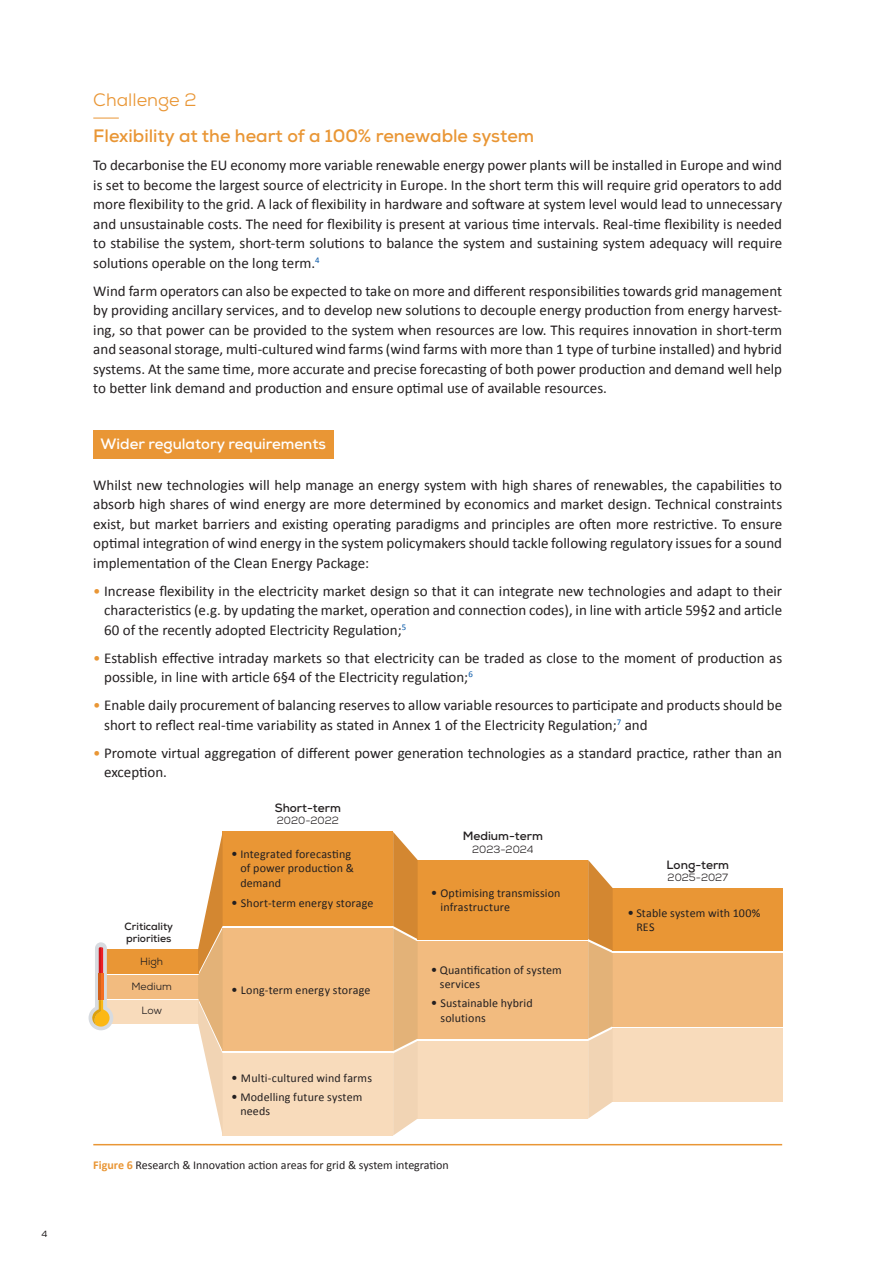
<style>
.page{position:relative;width:893px;height:1263px;background:#fff}
.page>*{position:absolute;margin:0;border:0;box-sizing:border-box;transform-origin:0 0}
.t1{font:700 18px "Nexa";color:#e99635}
.t2{font:18px "Nexa";color:#e99635}
.t3{font:15px/19.5px "Calibri";color:#231f20;text-align:justify}
.t4{font:700 15px "Nexa";color:#fff}
.t5{font:12px/14.4px "Calibri";letter-spacing:.01em;color:#231f20}
.t6{font:700 12px "Nexa";color:#231f20}
.t7{font:10.5px "Nexa";color:#231f20}
.t8{font:700 10.5px "Nexa";color:#231f20}
.t9{font:9px "Nexa";color:#231f20}
.s1{color:#e99635}
.s2{font-family:"Times Europa LT"}
.s3{font-weight:700;color:#e99635}
</style>
<div class="page">
<svg style="left:93px;top:118px;width:26px;height:1px"></svg>
<div style="left:93px;top:431px;width:241px;height:28px;background:#e99635"></div>
<div style="left:223px;top:1053px;width:170px;height:82px;background:#f8dbbb"></div>
<div style="left:223px;top:928px;width:170px;height:123px;background:#f2bb7f"></div>
<div style="left:223px;top:832px;width:170px;height:94px;background:#e99635"></div>
<hr style="left:93px;top:1144px;width:689px;height:1px;background:#e99635">
<div style="left:418px;top:1041px;width:170px;height:77px;background:#f8dbbb"></div>
<div style="left:613px;top:1028px;width:170px;height:74px;background:#f8dbbb"></div>
<div style="left:101px;top:1000px;width:97px;height:23px;background:#f8dbbb"></div>
<div style="left:418px;top:941px;width:170px;height:98px;background:#f2bb7f"></div>
<div style="left:613px;top:953px;width:170px;height:73px;background:#f2bb7f"></div>
<div style="left:418px;top:860px;width:170px;height:79px;background:#e99635"></div>
<div style="left:613px;top:888px;width:170px;height:63px;background:#e99635"></div>
<div style="left:101px;top:975px;width:97px;height:23px;background:#f2bb7f"></div>
<div style="left:101px;top:949px;width:97px;height:25px;background:#e99635"></div>
<svg style="left:198px;top:832px;width:25px;height:303px"></svg>
<svg style="left:393px;top:832px;width:25px;height:303px;background:#e4b580"></svg>
<svg style="left:588px;top:860px;width:25px;height:258px;background:#e5b884"></svg>
<svg style="left:88px;top:942px;width:25px;height:88px"></svg>
<p class="t9" style="left:42px;top:1228px;width:7px">4</p>
<p class="t2" style="left:93px;top:89px;width:105px">Challenge 2</p>
<p class="t1" style="left:93px;top:124px;width:442px">Flexibility at the heart of a 100% renewable system</p>
<p class="t3" style="left:93px;top:156px;width:690px">To decarbonise the EU economy more variable renewable energy power plants will be installed in Europe and wind is set to become the largest source of electricity in Europe. In the short term this will require grid operators to add more flexibility to the grid. A lack of flexibility in hardware and software at system level would lead to unnecessary and unsustainable costs. The need for flexibility is present at various time intervals. Real-time flexibility is needed to stabilise the system, short-term solutions to balance the system and sustaining system adequacy will require solutions operable on the long term.<sup>4</sup></p>
<p class="t3" style="left:93px;top:281px;width:690px">Wind farm operators can also be expected to take on more and different responsibilities towards grid management by providing ancillary services, and to develop new solutions to decouple energy production from energy harvest&shy;ing, so that power can be provided to the system when resources are low. This requires innovation in short-term and seasonal storage, multi-cultured wind farms (wind farms with more than 1 type of turbine installed) and hybrid systems. At the same time, more accurate and precise forecasting of both power production and demand well help to better link demand and production and ensure optimal use of available resources.</p>
<p class="t4" style="left:100px;top:434px;width:227px">Wider regulatory requirements</p>
<p class="t3" style="left:93px;top:475px;width:690px">Whilst new technologies will help manage an energy system with high shares of renewables, the capabilities to absorb high shares of wind energy are more determined by economics and market design. Technical constraints exist, but market barriers and existing operating paradigms and principles are often more restrictive. To ensure optimal integration of wind energy in the system policymakers should tackle following regulatory issues for a sound implementation of the Clean Energy Package:</p>
<p class="t3" style="left:104px;top:581px;width:679px;text-indent:-11px"><span class="s1">•</span> Increase flexibility in the electricity market design so that it can integrate new technologies and adapt to their characteristics (e.g. by updating the market, operation and connection codes), in line with article 59§2 and article 60 of the recently adopted Electricity Regulation;<sup>5</sup></p>
<p class="t3" style="left:104px;top:648px;width:679px;text-indent:-11px"><span class="s1">•</span> Establish effective intraday markets so that electricity can be traded as close to the moment of production as possible, in line with article 6§4 of the Electricity regulation;<sup>6</sup></p>
<p class="t3" style="left:104px;top:695px;width:679px;text-indent:-11px"><span class="s1">•</span> Enable daily procurement of balancing reserves to allow variable resources to participate and products should be short to reflect real-time variability as stated in Annex 1 of the Electricity Regulation;<sup>7</sup> and</p>
<p class="t3" style="left:104px;top:743px;width:679px;text-indent:-11px"><span class="s1">•</span> Promote virtual aggregation of different power generation technologies as a standard practice, rather than an exception.</p>
<p class="t8" style="left:125px;top:920px;width:50px">Criticality</p>
<p class="t8" style="left:126px;top:932px;width:47px">priorities</p>
<p class="t7" style="left:132px;top:980px;width:42px">Medium</p>
<p class="t7" style="left:141px;top:1004px;width:22px">Low</p>
<p class="t7" style="left:140px;top:954px;width:24px">High</p>
<p class="t6" style="left:275px;top:800px;width:68px">Short-term</p>
<p class="t7" style="left:277px;top:814px;width:64px">2020-2022</p>
<p class="t5" style="left:240px;top:847px;width:115px;text-indent:-9px"><span class="s2">•</span> Integrated forecasting of power production &amp; demand</p>
<p class="t5" style="left:232px;top:896px;width:143px"><span class="s2">•</span> Short-term energy storage</p>
<p class="t5" style="left:232px;top:983px;width:140px"><span class="s2">•</span> Long-term energy storage</p>
<p class="t5" style="left:232px;top:1071px;width:142px"><span class="s2">•</span> Multi-cultured wind farms</p>
<p class="t5" style="left:240px;top:1090px;width:124px;text-indent:-9px"><span class="s2">•</span> Modelling future system needs</p>
<p class="t6" style="left:463px;top:828px;width:82px">Medium-term</p>
<p class="t7" style="left:472px;top:842px;width:63px">2023-2024</p>
<p class="t5" style="left:440px;top:886px;width:122px;text-indent:-9px"><span class="s2">•</span> Optimising transmission infrastructure</p>
<p class="t5" style="left:440px;top:963px;width:124px;text-indent:-9px"><span class="s2">•</span> Quantification of system services</p>
<p class="t5" style="left:440px;top:996px;width:94px;text-indent:-9px"><span class="s2">•</span> Sustainable hybrid solutions</p>
<p class="t5" style="left:93px;top:1158px;width:357px"><span class="s3">Figure 6</span> Research &amp; Innovation action areas for grid &amp; system integration</p>
<p class="t6" style="left:667px;top:857px;width:64px">Long-term</p>
<p class="t7" style="left:668px;top:871px;width:62px">2025-2027</p>
<p class="t5" style="left:636px;top:906px;width:126px;text-indent:-9px"><span class="s2">•</span> Stable system with 100%<br>RES</p>
</div>
